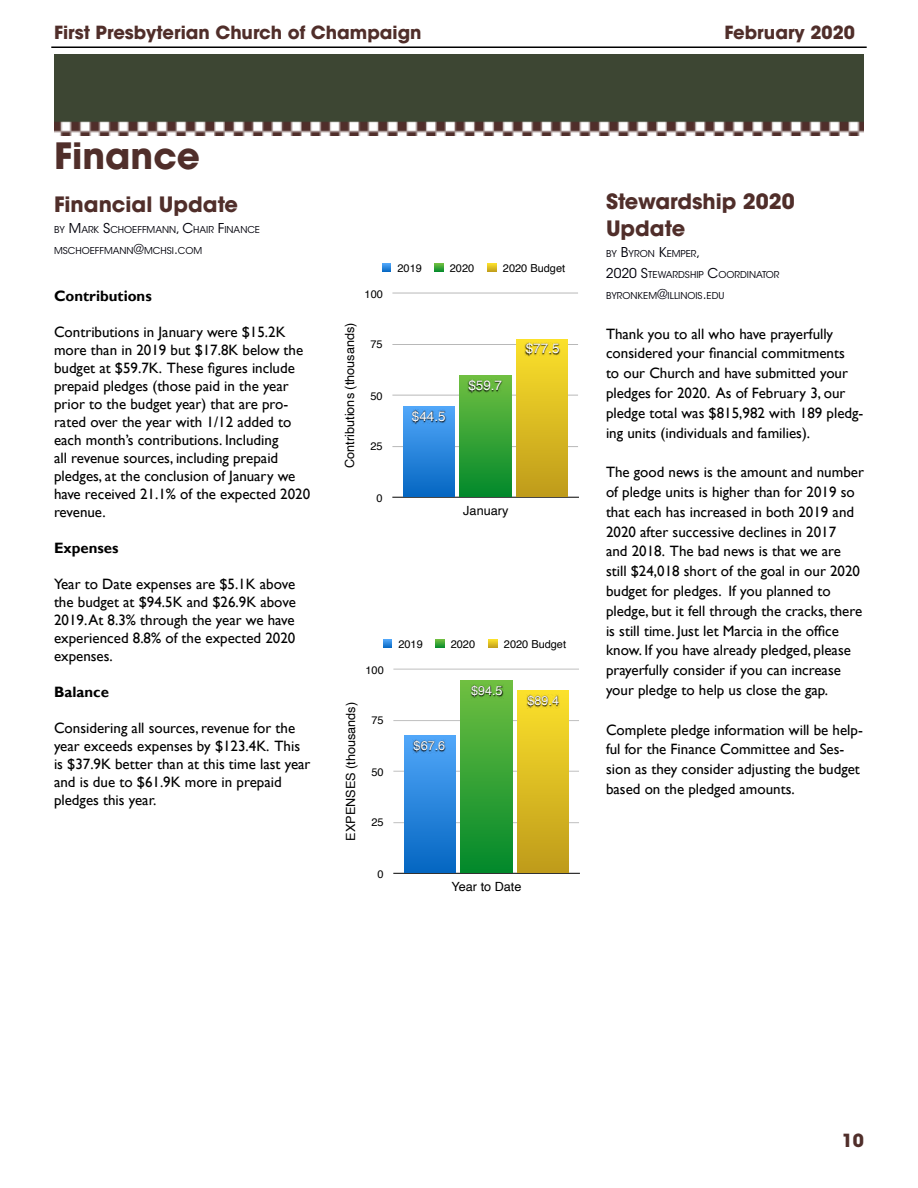
<style>
.page{position:relative;width:918px;height:1188px;background:#fff}
.page>*{position:absolute;margin:0;border:0;box-sizing:border-box;transform-origin:0 0}
.t1{font:700 36px "ITC Avant Garde Std";color:#502e2a}
.t2{font:700 21px/27px "ITC Avant Garde Std";color:#502e2a}
.t3{font:700 18px "ITC Avant Garde Std";color:#502e2a}
.t4{font:15px/19.8px "Gill Sans";color:#000}
.t5{font:700 15px "Gill Sans";color:#000}
.t6{font:13.5px "Helvetica";color:#fff}
.t7{font:12.6px "Helvetica";color:#000}
.t8{font:12.6px "Helvetica";color:#fff}
.t9{font:10.95px "Helvetica";color:#000}
.t10{font:9.45px "ITC Avant Garde Std";color:#00000a}
.s1{font-size:13.5px}
</style>
<div class="page">
<hr style="left:51px;top:46px;width:816px;height:2px;background:#000">
<img style="left:54px;top:54px;width:810px;height:82px">
<hr style="left:392px;top:446px;width:186px;height:1px;background:#b8b8b8">
<hr style="left:392px;top:395px;width:186px;height:1px;background:#b8b8b8">
<hr style="left:392px;top:344px;width:186px;height:1px;background:#b8b8b8">
<hr style="left:392px;top:293px;width:186px;height:1px;background:#b8b8b8">
<hr style="left:393px;top:497px;width:185px;height:1px;background:#000">
<div style="left:516px;top:339px;width:52px;height:158px;background:linear-gradient(to bottom,#fbe12b,#bf9b1b)"></div>
<div style="left:460px;top:375px;width:51px;height:122px;background:linear-gradient(to bottom,#70bf41,#02892b)"></div>
<div style="left:403px;top:407px;width:52px;height:90px;background:linear-gradient(to bottom,#51a7f9,#0567c2)"></div>
<img style="left:525px;top:342px;width:35px;height:15px">
<img style="left:468px;top:380px;width:35px;height:14px">
<img style="left:411px;top:410px;width:35px;height:14px">
<svg style="left:382px;top:263px;width:9px;height:9px"></svg>
<svg style="left:435px;top:263px;width:8px;height:9px"></svg>
<svg style="left:488px;top:263px;width:8px;height:9px"></svg>
<hr style="left:393px;top:822px;width:186px;height:1px;background:#bfbfbf">
<hr style="left:393px;top:771px;width:186px;height:1px;background:#bfbfbf">
<hr style="left:393px;top:720px;width:186px;height:1px;background:#bfbfbf">
<hr style="left:393px;top:669px;width:186px;height:1px;background:#bfbfbf">
<hr style="left:394px;top:873px;width:185px;height:1px;background:#000">
<div style="left:517px;top:691px;width:52px;height:182px;background:linear-gradient(to bottom,#fbe12b,#bf9b1b)"></div>
<div style="left:461px;top:681px;width:51px;height:192px;background:linear-gradient(to bottom,#6fbf41,#02892b)"></div>
<div style="left:404px;top:735px;width:52px;height:138px;background:linear-gradient(to bottom,#52a7f9,#0566c2)"></div>
<img style="left:527px;top:695px;width:33px;height:13px">
<img style="left:470px;top:685px;width:33px;height:13px">
<img style="left:413px;top:740px;width:33px;height:13px">
<svg style="left:383px;top:639px;width:9px;height:9px"></svg>
<svg style="left:436px;top:639px;width:8px;height:9px"></svg>
<svg style="left:489px;top:639px;width:8px;height:9px"></svg>
<p class="t3" style="left:54px;top:21px;width:369px">First Presbyterian Church of Champaign</p>
<p class="t3" style="left:724px;top:21px;width:132px">February 2020</p>
<h1 class="t1" style="left:54px;top:133px;width:148px">Finance</h1>
<h2 class="t2" style="left:54px;top:191px;width:186px">Financial Update</h2>
<p class="t10" style="left:54px;top:224px;width:208px">BY <span class="s1">M</span>ARK <span class="s1">S</span>CHOEFFMANN<span class="s1">, C</span>HAIR <span class="s1">F</span>INANCE</p>
<p class="t10" style="left:54px;top:245px;width:148px">MSCHOEFFMANN<span class="s1">@</span>MCHSI<span class="s1">.</span>COM</p>
<p class="t5" style="left:54px;top:287px;width:99px">Contributions</p>
<p class="t4" style="left:54px;top:323px;width:258px;line-height:18px">Contributions in January were $15.2K more than in 2019 but $17.8K below the budget at $59.7K. These figures include prepaid pledges (those paid in the year prior to the budget year) that are pro&shy;rated over the year with 1/12 added to each month’s contributions. Including<br>all revenue sources, including prepaid pledges, at the conclusion of January we have received 21.1% of the expected 2020 revenue.</p>
<p class="t5" style="left:54px;top:539px;width:66px">Expenses</p>
<p class="t4" style="left:54px;top:575px;width:243px;line-height:18px;text-align:justify">Year to Date expenses are $5.1K above the budget at $94.5K and $26.9K above 2019. At 8.3% through the year we have experienced 8.8% of the expected 2020 expenses.</p>
<p class="t5" style="left:54px;top:683px;width:56px">Balance</p>
<p class="t4" style="left:54px;top:719px;width:258px;line-height:18px">Considering all sources, revenue for the year exceeds expenses by $123.4K. This is $37.9K better than at this time last year and is due to $61.9K more in prepaid pledges this year.</p>
<p class="t9" style="left:365px;top:285px;width:20px">100</p>
<p class="t7" style="left:340px;top:468px;width:146px;rotate:-90deg">Contributions (thousands)</p>
<p class="t9" style="left:370px;top:336px;width:14px">75</p>
<p class="t9" style="left:370px;top:387px;width:14px">50</p>
<p class="t9" style="left:370px;top:438px;width:14px">25</p>
<p class="t9" style="left:376px;top:490px;width:8px">0</p>
<p class="t9" style="left:398px;top:259px;width:26px">2019</p>
<p class="t9" style="left:450px;top:259px;width:26px">2020</p>
<p class="t9" style="left:503px;top:259px;width:64px">2020 Budget</p>
<p class="t6" style="left:412px;top:406px;width:35px">$44.5</p>
<p class="t6" style="left:468px;top:375px;width:35px">$59.7</p>
<p class="t6" style="left:526px;top:338px;width:35px">$77.5</p>
<p class="t7" style="left:463px;top:500px;width:47px">January</p>
<p class="t9" style="left:366px;top:661px;width:20px">100</p>
<p class="t7" style="left:341px;top:841px;width:140px;rotate:-90deg">EXPENSES (thousands)</p>
<p class="t9" style="left:371px;top:712px;width:14px">75</p>
<p class="t9" style="left:371px;top:764px;width:14px">50</p>
<p class="t9" style="left:371px;top:814px;width:14px">25</p>
<p class="t9" style="left:377px;top:866px;width:8px">0</p>
<p class="t9" style="left:398px;top:635px;width:26px">2019</p>
<p class="t9" style="left:451px;top:635px;width:26px">2020</p>
<p class="t9" style="left:504px;top:635px;width:64px">2020 Budget</p>
<p class="t8" style="left:414px;top:736px;width:33px">$67.6</p>
<p class="t8" style="left:471px;top:681px;width:33px">$94.5</p>
<p class="t8" style="left:528px;top:691px;width:33px">$89.4</p>
<p class="t7" style="left:452px;top:876px;width:71px">Year to Date</p>
<h2 class="t2" style="left:606px;top:188px;width:190px">Stewardship 2020<br>Update</h2>
<p class="t10" style="left:606px;top:248px;width:96px">BY <span class="s1">B</span>YRON <span class="s1">K</span>EMPER<span class="s1">,</span></p>
<p class="t10" style="left:606px;top:269px;width:175px"><span class="s1">2020 S</span>TEWARDSHIP <span class="s1">C</span>OORDINATOR</p>
<p class="t10" style="left:606px;top:290px;width:120px">BYRONKEM<span class="s1">@</span>ILLINOIS<span class="s1">.</span>EDU</p>
<p class="t4" style="left:606px;top:324px;width:259px">Thank you to all who have prayerfully considered your financial commitments<br>to our Church and have submitted your pledges for 2020. As of February 3, our pledge total was $815,982 with 189 pledg&shy;ing units (individuals and families).</p>
<p class="t4" style="left:606px;top:463px;width:259px">The good news is the amount and number of pledge units is higher than for 2019 so that each has increased in both 2019 and 2020 after successive declines in 2017<br>and 2018. The bad news is that we are still $24,018 short of the goal in our 2020 budget for pledges. If you planned to pledge, but it fell through the cracks, there is still time. Just let Marcia in the office know. If you have already pledged, please prayerfully consider if you can increase your pledge to help us close the gap.</p>
<p class="t4" style="left:606px;top:720px;width:258px">Complete pledge information will be help&shy;ful for the Finance Committee and Ses&shy;sion as they consider adjusting the budget based on the pledged amounts.</p>
<p class="t3" style="left:842px;top:1129px;width:24px">10</p>
</div>
